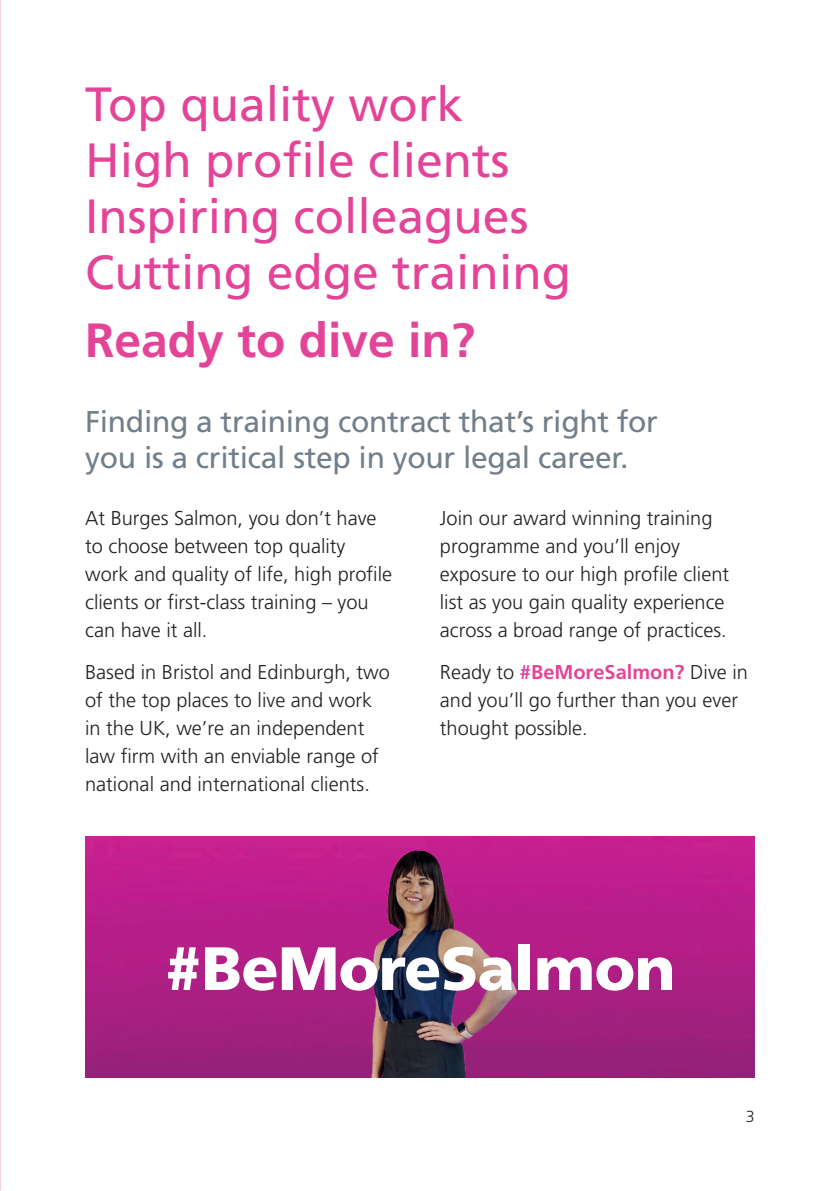
<style>
.page{position:relative;width:840px;height:1191px;background:#fff}
.page>*{position:absolute;margin:0;border:0;box-sizing:border-box;transform-origin:0 0}
.t1{font:900 61px "Frutiger LT Pro";letter-spacing:-.01em;color:#fff}
.t2{font:48px/56px "Frutiger LT Pro";color:#e44498}
.t3{font:700 48px "Frutiger LT Pro";color:#e44498}
.t4{font:30px/36px "Frutiger LT Pro";letter-spacing:-.01em;color:#727f8a}
.t5{font:300 20px/28px "Frutiger LT Pro";color:#231f20}
.t6{font:300 16px "Frutiger LT Pro";color:#231f20}
.s1{font-weight:700;color:#e44498}
</style>
<div class="page">
<img style="left:85px;top:836px;width:669px;height:241px">
<img style="left:251px;top:836px;width:357px;height:241px">
<h2 class="t2" style="left:85px;top:77px;width:487px">Top quality work<br>High profile clients<br>Inspiring colleagues<br>Cutting edge training</h2>
<h2 class="t3" style="left:85px;top:311px;width:391px">Ready to dive in?</h2>
<h3 class="t4" style="left:85px;top:403px;width:574px">Finding a training contract that’s right for you is a critical step in your legal career.</h3>
<p class="t5" style="left:85px;top:504px;width:308px">At Burges Salmon, you don’t have to choose between top quality work and quality of life, high profile clients or first-class training – you can have it all.</p>
<p class="t5" style="left:85px;top:658px;width:306px">Based in Bristol and Edinburgh, two of the top places to live and work in the UK, we’re an independent law firm with an enviable range of national and international clients.</p>
<p class="t5" style="left:439px;top:504px;width:290px">Join our award winning training programme and you’ll enjoy exposure to our high profile client list as you gain quality experience across a broad range of practices.</p>
<p class="t5" style="left:439px;top:658px;width:309px">Ready to <span class="s1">#BeMoreSalmon?</span> Dive in and you’ll go further than you ever thought possible.</p>
<h1 class="t1" style="left:164px;top:931px;width:512px">#BeMoreSalmon</h1>
<p class="t6" style="left:745px;top:1107px;width:10px">3</p>
</div>
